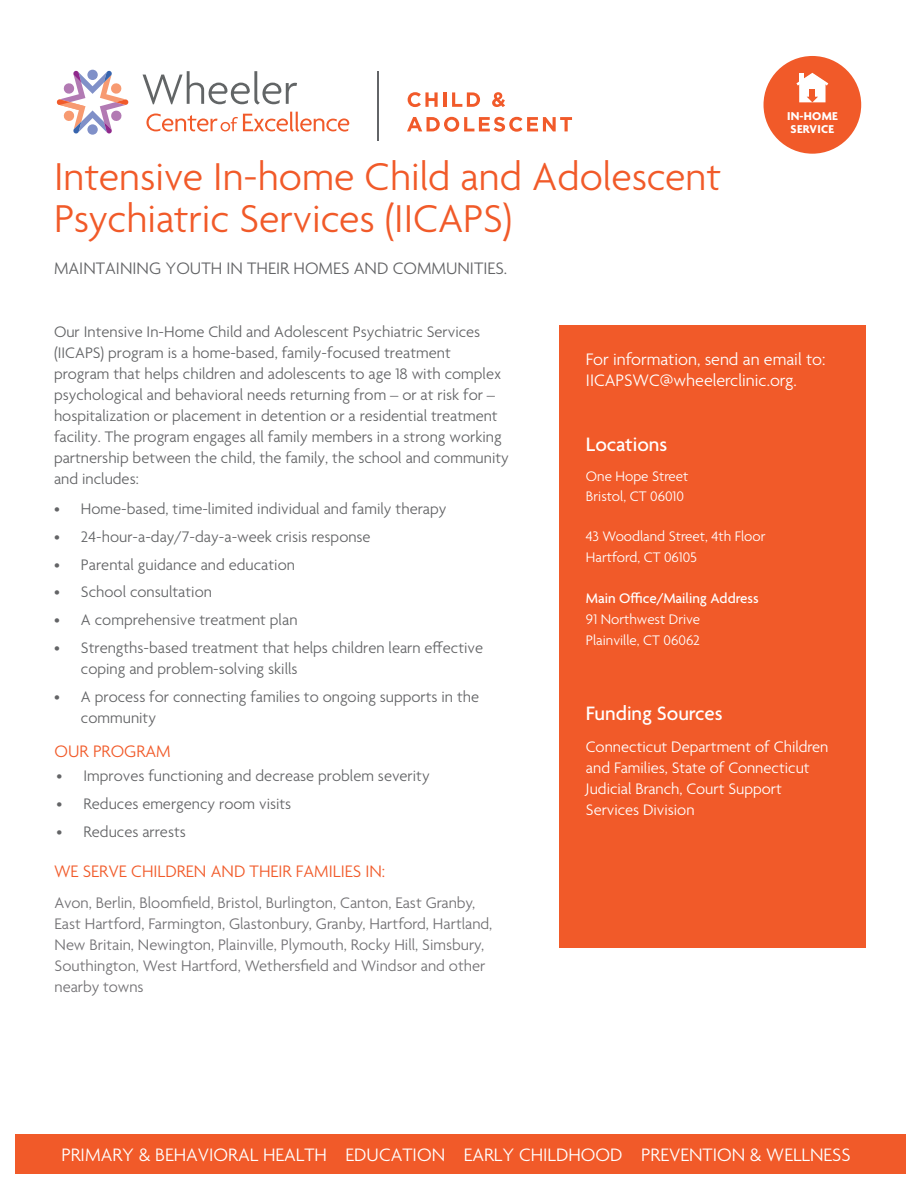
<style>
.page{position:relative;width:918px;height:1188px;background:#fff}
.page>*{position:absolute;margin:0;border:0;box-sizing:border-box;transform-origin:0 0}
.t1{font:300 42px/42px "Agenda";color:#f15a29}
.t2{font:500 21px "Agenda";color:#fff}
.t3{font:300 19.5px "Agenda";color:#fff}
.t4{font:300 18px/21px "Agenda";color:#fff}
.t5{font:300 18px "Agenda";color:#f15a29}
.t6{font:300 18px "Agenda";color:#636466}
.t7{font:300 16.5px/21px "Agenda";color:#636466}
.t8{font:300 16.5px/21px "Agenda";color:#717073}
.t9{font:300 16.5px/21px "Agenda";color:#fff}
.t10{font:300 15px/21px "Agenda";color:#fff}
.t11{font:500 15px "Agenda";color:#fff}
.t12{font:700 12.3px/13.2px "Agenda";letter-spacing:.02em;color:#fff}
</style>
<div class="page">
<div style="left:764px;top:56px;width:97px;height:98px;background:#f15a29;border-radius:50%"></div>
<div style="left:559px;top:325px;width:306px;height:623px;background:#f15a29"></div>
<div style="left:15px;top:1134px;width:891px;height:40px;background:#f15a29"></div>
<svg style="left:796px;top:72px;width:33px;height:30px"></svg>
<svg style="left:143px;top:71px;width:154px;height:34px"></svg>
<hr style="left:377px;top:71px;width:2px;height:69px;background:#626467">
<svg style="left:146px;top:112px;width:203px;height:20px"></svg>
<svg style="left:408px;top:92px;width:30px;height:15px"></svg>
<hr style="left:443px;top:92px;width:3px;height:15px;background:#f15a2a">
<svg style="left:452px;top:92px;width:28px;height:15px"></svg>
<svg style="left:492px;top:92px;width:13px;height:15px"></svg>
<svg style="left:407px;top:117px;width:165px;height:15px"></svg>
<svg style="left:57px;top:71px;width:72px;height:63px"></svg>
<h1 class="t1" style="left:54px;top:158px;width:669px">Intensive In-home Child and Adolescent<br>Psychiatric Services (IICAPS)</h1>
<p class="t6" style="left:54px;top:258px;width:455px">MAINTAINING YOUTH IN THEIR HOMES AND COMMUNITIES.</p>
<p class="t12" style="left:787px;top:110px;width:52px">IN-HOME<br>SERVICE</p>
<p class="t7" style="left:54px;top:322px;width:456px">Our Intensive In-Home Child and Adolescent Psychiatric Services (IICAPS) program is a home-based, family-focused treatment program that helps children and adolescents to age 18 with complex psychological and behavioral needs returning from – or at risk for – hospitalization or placement in detention or a residential treatment facility. The program engages all family members in a strong working partnership between the child, the family, the school and community and includes:</p>
<p class="t7" style="left:54px;top:499px;width:394px">• Home-based, time-limited individual and family therapy</p>
<p class="t7" style="left:54px;top:527px;width:318px">• 24-hour-a-day/7-day-a-week crisis response</p>
<p class="t7" style="left:54px;top:555px;width:243px">• Parental guidance and education</p>
<p class="t7" style="left:54px;top:583px;width:160px">• School consultation</p>
<p class="t7" style="left:54px;top:610px;width:245px">• A comprehensive treatment plan</p>
<p class="t7" style="left:81px;top:638px;width:404px;text-indent:-27px">• Strengths-based treatment that helps children learn effective coping and problem-solving skills</p>
<p class="t7" style="left:81px;top:687px;width:400px;text-indent:-27px">• A process for connecting families to ongoing supports in the community</p>
<p class="t5" style="left:55px;top:741px;width:118px">OUR PROGRAM</p>
<p class="t7" style="left:57px;top:767px;width:375px">• Improves functioning and decrease problem severity</p>
<p class="t7" style="left:57px;top:794px;width:236px">• Reduces emergency room visits</p>
<p class="t7" style="left:57px;top:822px;width:131px">• Reduces arrests</p>
<p class="t5" style="left:54px;top:861px;width:333px">WE SERVE CHILDREN AND THEIR FAMILIES IN:</p>
<p class="t8" style="left:55px;top:893px;width:439px">Avon, Berlin, Bloomfield, Bristol, Burlington, Canton, East Granby, East Hartford, Farmington, Glastonbury, Granby, Hartford, Hartland, New Britain, Newington, Plainville, Plymouth, Rocky Hill, Simsbury, Southington, West Hartford, Wethersfield and Windsor and other nearby towns</p>
<p class="t4" style="left:586px;top:350px;width:241px">For information, send an email to:<br>IICAPSWC@wheelerclinic.org.</p>
<p class="t2" style="left:586px;top:433px;width:83px">Locations</p>
<p class="t10" style="left:586px;top:468px;width:104px;line-height:19.5px">One Hope Street<br>Bristol, CT 06010</p>
<p class="t10" style="left:586px;top:527px;width:181px">43 Woodland Street, 4th Floor<br>Hartford, CT 06105</p>
<p class="t11" style="left:586px;top:590px;width:174px">Main Office/Mailing Address</p>
<p class="t10" style="left:586px;top:609px;width:116px">91 Northwest Drive<br>Plainville, CT 06062</p>
<p class="t2" style="left:586px;top:702px;width:138px">Funding Sources</p>
<p class="t9" style="left:586px;top:737px;width:244px">Connecticut Department of Children and Families, State of Connecticut<br>Judicial Branch, Court Support<br>Services Division</p>
<p class="t3" style="left:61px;top:1145px;width:791px">PRIMARY &amp; BEHAVIORAL HEALTH EDUCATION EARLY CHILDHOOD PREVENTION &amp; WELLNESS</p>
</div>
